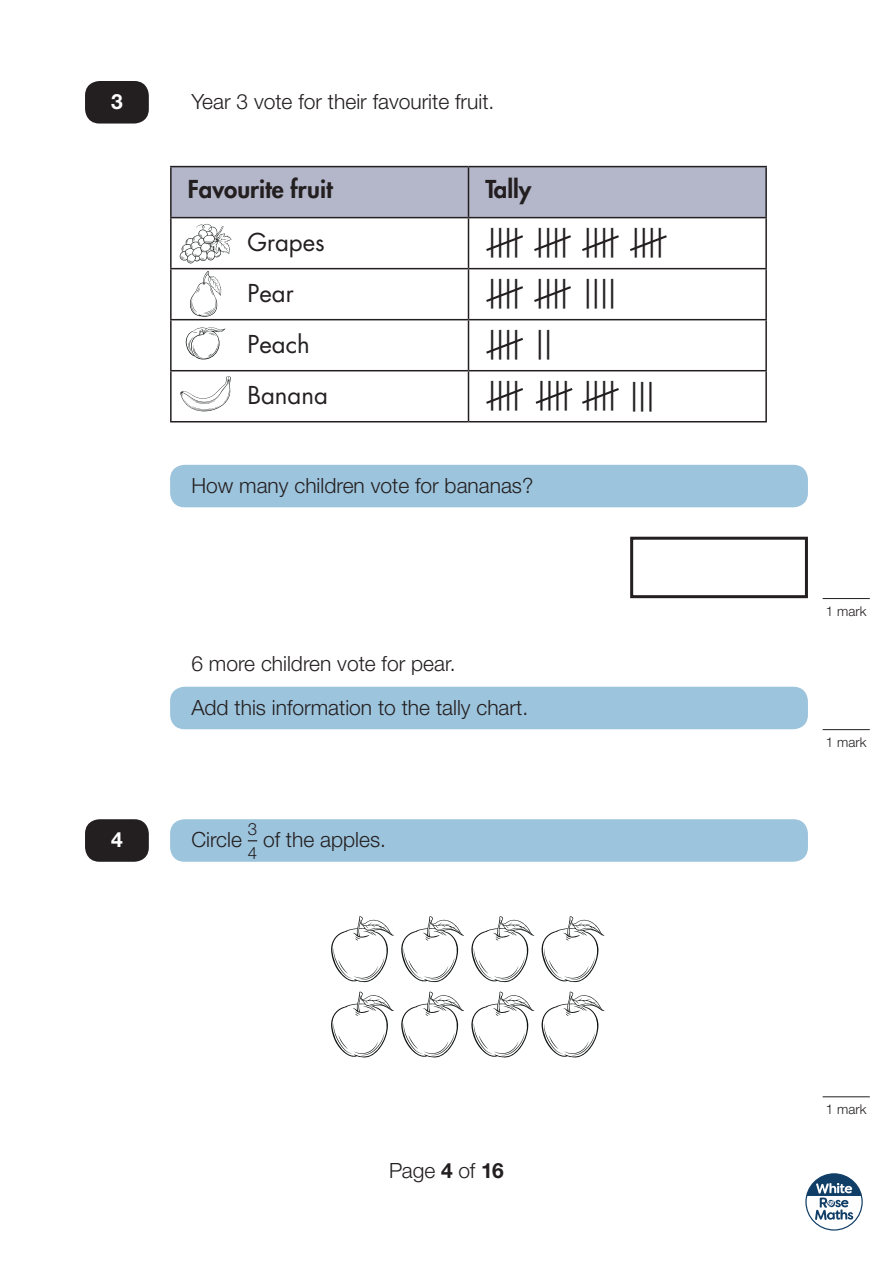
<style>
.page{position:relative;width:893px;height:1263px;background:#fff}
.page>*{position:absolute;margin:0;border:0;box-sizing:border-box;transform-origin:0 0}
.t1{font:300 39.9px "Helvetica Neue";color:#231f20}
.t2{font:24px "Futura";color:#231f20}
.t3{font:800 24px "Futura";color:#231f20}
.t4{font:300 21px "Helvetica Neue";color:#231f20}
.t5{font:700 21px "Helvetica Neue";color:#fff}
.t6{font:300 16.95px "Helvetica Neue";color:#231f20}
.t7{font:300 13.5px "Helvetica Neue";color:#231f20}
.s1{font-weight:700}
</style>
<div class="page">
<svg style="left:805px;top:1173px;width:58px;height:57px"></svg>
<div style="left:85px;top:81px;width:64px;height:43px;background:#231f20;border-radius:14px"></div>
<div style="left:85px;top:819px;width:64px;height:43px;background:#231f20;border-radius:14px"></div>
<div style="left:170px;top:465px;width:638px;height:42px;background:#9dc4dd;border-radius:14px"></div>
<div style="left:170px;top:687px;width:638px;height:42px;background:#9dc4dd;border-radius:14px"></div>
<div style="left:170px;top:819px;width:638px;height:43px;background:#9dc4dd;border-radius:14px"></div>
<hr style="left:823px;top:1096px;width:47px;height:1px;background:#231f20">
<hr style="left:170px;top:218px;width:2px;height:50px;background:#231f20">
<hr style="left:765px;top:218px;width:2px;height:50px;background:#231f20">
<hr style="left:170px;top:268px;width:298px;height:1px;background:#231f20">
<hr style="left:170px;top:269px;width:2px;height:50px;background:#231f20">
<hr style="left:468px;top:268px;width:299px;height:1px;background:#231f20">
<hr style="left:468px;top:269px;width:1px;height:50px;background:#231f20">
<hr style="left:765px;top:269px;width:2px;height:50px;background:#231f20">
<hr style="left:170px;top:319px;width:298px;height:1px;background:#231f20">
<hr style="left:170px;top:320px;width:2px;height:50px;background:#231f20">
<hr style="left:468px;top:319px;width:299px;height:1px;background:#231f20">
<hr style="left:468px;top:320px;width:1px;height:50px;background:#231f20">
<hr style="left:765px;top:320px;width:2px;height:50px;background:#231f20">
<hr style="left:170px;top:370px;width:298px;height:1px;background:#231f20">
<hr style="left:170px;top:371px;width:2px;height:50px;background:#231f20">
<hr style="left:468px;top:370px;width:299px;height:1px;background:#231f20">
<hr style="left:468px;top:371px;width:1px;height:50px;background:#231f20">
<hr style="left:765px;top:371px;width:2px;height:50px;background:#231f20">
<hr style="left:170px;top:421px;width:298px;height:1px;background:#231f20">
<hr style="left:468px;top:421px;width:299px;height:1px;background:#231f20">
<hr style="left:170px;top:166px;width:298px;height:1px;background:#231f20">
<hr style="left:170px;top:167px;width:2px;height:50px;background:#231f20">
<hr style="left:468px;top:166px;width:299px;height:1px;background:#231f20">
<hr style="left:765px;top:167px;width:2px;height:50px;background:#231f20">
<hr style="left:170px;top:217px;width:298px;height:1px;background:#231f20">
<hr style="left:468px;top:217px;width:299px;height:1px;background:#231f20">
<svg style="left:486px;top:338px;width:37px;height:16px"></svg>
<svg style="left:486px;top:388px;width:37px;height:16px"></svg>
<svg style="left:536px;top:388px;width:37px;height:16px"></svg>
<svg style="left:582px;top:388px;width:37px;height:16px"></svg>
<svg style="left:185px;top:327px;width:40px;height:33px"></svg>
<svg style="left:180px;top:376px;width:51px;height:36px"></svg>
<svg style="left:171px;top:167px;width:595px;height:150px"></svg>
<hr style="left:823px;top:598px;width:47px;height:1px;background:#231f20">
<hr style="left:823px;top:729px;width:47px;height:1px;background:#231f20">
<div style="left:630px;top:537px;width:178px;height:61px;border:3px solid #231f20"></div>
<svg style="left:471px;top:916px;width:63px;height:66px"></svg>
<svg style="left:471px;top:991px;width:63px;height:67px"></svg>
<svg style="left:331px;top:916px;width:63px;height:66px"></svg>
<svg style="left:331px;top:991px;width:63px;height:67px"></svg>
<svg style="left:541px;top:916px;width:64px;height:66px"></svg>
<svg style="left:541px;top:991px;width:64px;height:67px"></svg>
<svg style="left:401px;top:916px;width:63px;height:66px"></svg>
<svg style="left:401px;top:991px;width:63px;height:67px"></svg>
<p class="t5" style="left:111px;top:88px;width:13px">3</p>
<p class="t5" style="left:111px;top:826px;width:13px">4</p>
<p class="t4" style="left:191px;top:88px;width:305px">Year 3 vote for their favourite fruit.</p>
<p class="t3" style="left:188px;top:174px;width:146px">Favourite fruit</p>
<p class="t3" style="left:485px;top:174px;width:47px">Tally</p>
<p class="t2" style="left:247px;top:226px;width:79px">Grapes</p>
<p class="t2" style="left:247px;top:277px;width:48px">Pear</p>
<p class="t2" style="left:247px;top:328px;width:64px">Peach</p>
<p class="t2" style="left:247px;top:379px;width:82px">Banana</p>
<p class="t1" style="left:488px;top:218px;width:178px">|||| |||| |||| ||||</p>
<p class="t1" style="left:488px;top:269px;width:130px">|||| |||| ||||</p>
<p class="t1" style="left:488px;top:321px;width:66px">|||| ||</p>
<p class="t1" style="left:488px;top:371px;width:169px">|||| |||| |||| |||</p>
<p class="t4" style="left:191px;top:472px;width:343px">How many children vote for bananas?</p>
<p class="t4" style="left:191px;top:650px;width:266px">6 more children vote for pear.</p>
<p class="t4" style="left:191px;top:694px;width:338px">Add this information to the tally chart.</p>
<p class="t6" style="left:248px;top:819px;width:11px">3</p>
<p class="t6" style="left:248px;top:842px;width:11px">4</p>
<p class="t4" style="left:191px;top:826px;width:52px">Circle</p>
<p class="t4" style="left:263px;top:826px;width:124px">of the apples.</p>
<p class="t4" style="left:389px;top:1157px;width:116px">Page <span class="s1">4</span> of <span class="s1">16</span></p>
<p class="t7" style="left:826px;top:603px;width:42px">1 mark</p>
<p class="t7" style="left:826px;top:734px;width:42px">1 mark</p>
<p class="t7" style="left:826px;top:1101px;width:42px">1 mark</p>
</div>
